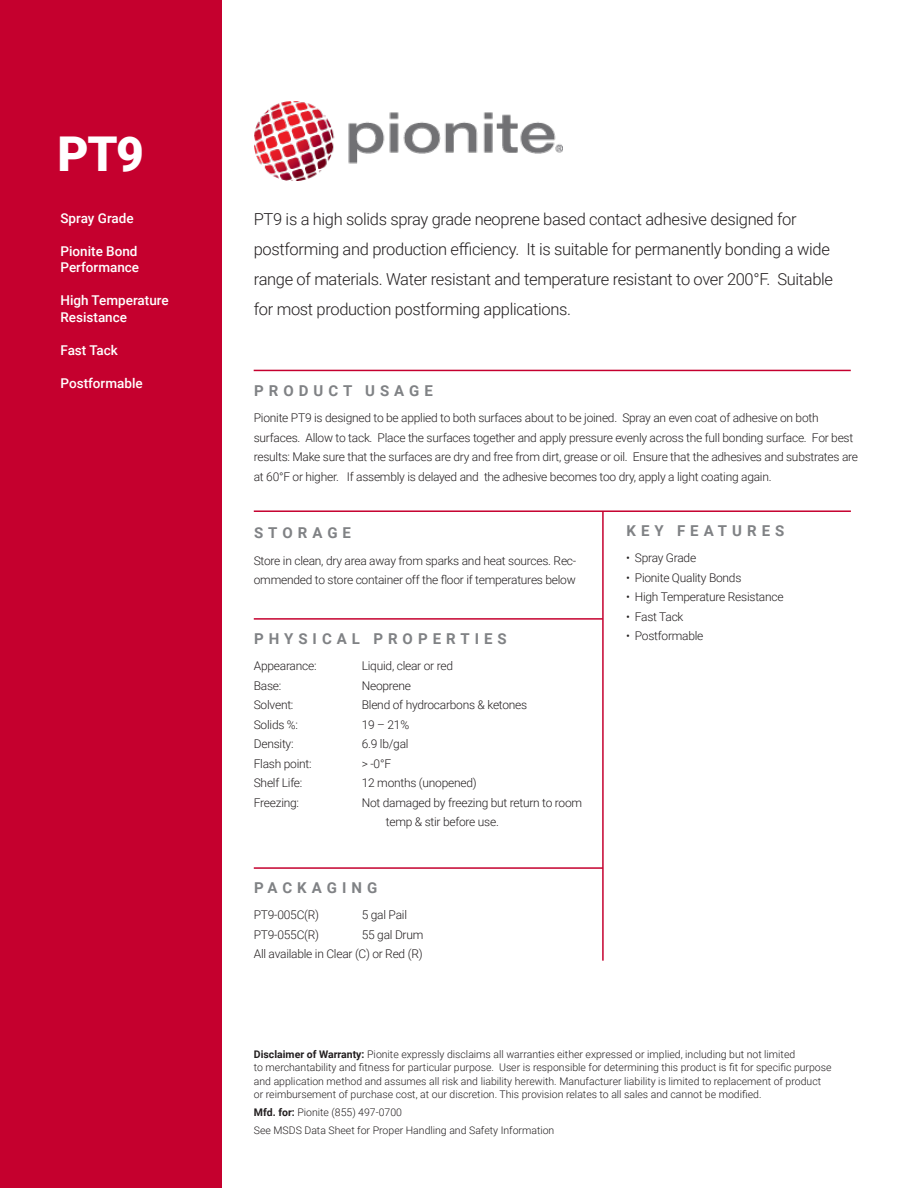
<style>
.page{position:relative;width:918px;height:1188px;background:#fff}
.page>*{position:absolute;margin:0;border:0;box-sizing:border-box;transform-origin:0 0}
.t1{font:900 48px "Roboto";color:#fff}
.Paragraph_A{font:300 16.5px/30px "Roboto";letter-spacing:-.02em;color:#231f20}
.Title_B{font:700 15px "Roboto";letter-spacing:.335em;color:#808285}
.Sidebar_Details{font:500 13.5px/16.5px "Roboto";color:#fff}
.Paragraph_B{font:300 12px/19.5px "Roboto";letter-spacing:-.02em;color:#231f20}
.Properties_Listing_A{font:300 12px/19.5px "Roboto";letter-spacing:-.02em;color:#231f20}
.t2{font:300 10.5px/13.5px "Roboto";color:#231f20}
.s1{font-weight:700}
</style>
<div class="page">
<div style="left:0;top:0;width:221px;height:1188px;background:#c5002e"></div>
<img style="left:254px;top:101px;width:308px;height:79px">
<hr style="left:254px;top:370px;width:597px;height:1px;background:#c5002e">
<hr style="left:254px;top:510px;width:597px;height:2px;background:#c5002e">
<hr style="left:254px;top:867px;width:349px;height:2px;background:#c5002e">
<hr style="left:254px;top:618px;width:349px;height:2px;background:#c5002e">
<hr style="left:602px;top:511px;width:2px;height:450px;background:#c5002e">
<p class="t1" style="left:58px;top:121px;width:88px">PT9</p>
<p class="Sidebar_Details" style="left:60px;top:209px;width:75px">Spray Grade</p>
<p class="Sidebar_Details" style="left:60px;top:242px;width:80px">Pionite Bond<br>Performance</p>
<p class="Sidebar_Details" style="left:60px;top:292px;width:110px">High Temperature<br>Resistance</p>
<p class="Sidebar_Details" style="left:60px;top:341px;width:59px">Fast Tack</p>
<p class="Sidebar_Details" style="left:60px;top:374px;width:84px">Postformable</p>
<p class="Paragraph_A" style="left:254px;top:204px;width:581px">PT9 is a high solids spray grade neoprene based contact adhesive designed for postforming and production efficiency. It is suitable for permanently bonding a wide range of materials. Water resistant and temperature resistant to over 200°F. Suitable for most production postforming applications.</p>
<p class="Title_B" style="left:254px;top:380px;width:180px">PRODUCT USAGE</p>
<p class="Paragraph_B" style="left:254px;top:408px;width:606px">Pionite PT9 is designed to be applied to both surfaces about to be joined. Spray an even coat of adhesive on both surfaces. Allow to tack. Place the surfaces together and apply pressure evenly across the full bonding surface. For best results: Make sure that the surfaces are dry and free from dirt, grease or oil. Ensure that the adhesives and substrates are at 60°F or higher. If assembly is delayed and the adhesive becomes too dry, apply a light coating again.</p>
<p class="Title_B" style="left:254px;top:523px;width:98px">STORAGE</p>
<p class="Paragraph_B" style="left:254px;top:550px;width:324px">Store in clean, dry area away from sparks and heat sources. Rec&shy;ommended to store container off the floor if temperatures below</p>
<p class="Title_B" style="left:254px;top:628px;width:254px">PHYSICAL PROPERTIES</p>
<p class="Properties_Listing_A" style="left:254px;top:656px;width:64px">Appearance:</p>
<p class="Properties_Listing_A" style="left:362px;top:656px;width:93px">Liquid, clear or red</p>
<p class="Properties_Listing_A" style="left:254px;top:675px;width:29px">Base:</p>
<p class="Properties_Listing_A" style="left:362px;top:675px;width:51px">Neoprene</p>
<p class="Properties_Listing_A" style="left:254px;top:695px;width:41px">Solvent:</p>
<p class="Properties_Listing_A" style="left:362px;top:695px;width:167px">Blend of hydrocarbons &amp; ketones</p>
<p class="Properties_Listing_A" style="left:254px;top:714px;width:46px">Solids %:</p>
<p class="Properties_Listing_A" style="left:362px;top:714px;width:49px">19 – 21%</p>
<p class="Properties_Listing_A" style="left:254px;top:734px;width:41px">Density:</p>
<p class="Properties_Listing_A" style="left:362px;top:734px;width:48px">6.9 lb/gal</p>
<p class="Properties_Listing_A" style="left:254px;top:753px;width:59px">Flash point:</p>
<p class="Properties_Listing_A" style="left:362px;top:753px;width:31px">&gt; -0°F</p>
<p class="Properties_Listing_A" style="left:254px;top:773px;width:50px">Shelf Life:</p>
<p class="Properties_Listing_A" style="left:362px;top:773px;width:116px">12 months (unopened)</p>
<p class="Properties_Listing_A" style="left:254px;top:792px;width:47px">Freezing:</p>
<p class="Properties_Listing_A" style="left:386px;top:792px;width:198px;text-indent:-24px">Not damaged by freezing but return to room temp &amp; stir before use.</p>
<p class="Title_B" style="left:254px;top:877px;width:125px">PACKAGING</p>
<p class="Properties_Listing_A" style="left:254px;top:905px;width:67px">PT9-005C(R)</p>
<p class="Properties_Listing_A" style="left:362px;top:905px;width:47px">5 gal Pail</p>
<p class="Properties_Listing_A" style="left:254px;top:924px;width:67px">PT9-055C(R)</p>
<p class="Properties_Listing_A" style="left:362px;top:924px;width:63px">55 gal Drum</p>
<p class="Paragraph_B" style="left:254px;top:944px;width:170px">All available in Clear (C) or Red (R)</p>
<p class="Title_B" style="left:626px;top:520px;width:160px">KEY FEATURES</p>
<p class="Paragraph_B" style="left:626px;top:548px;width:72px">• Spray Grade</p>
<p class="Paragraph_B" style="left:626px;top:567px;width:117px">• Pionite Quality Bonds</p>
<p class="Paragraph_B" style="left:626px;top:587px;width:159px">• High Temperature Resistance</p>
<p class="Paragraph_B" style="left:626px;top:606px;width:59px">• Fast Tack</p>
<p class="Paragraph_B" style="left:626px;top:626px;width:79px">• Postformable</p>
<p class="t2" style="left:254px;top:1047px;width:579px"><span class="s1">Disclaimer of Warranty:</span> Pionite expressly disclaims all warranties either expressed or implied, including but not limited<br>to merchantability and fitness for particular purpose. User is responsible for determining this product is fit for specific purpose and application method and assumes all risk and liability herewith. Manufacturer liability is limited to replacement of product or reimbursement of purchase cost, at our discretion. This provision relates to all sales and cannot be modified.</p>
<p class="t2" style="left:254px;top:1103px;width:302px;line-height:17.9px"><span class="s1">Mfd. for:</span> Pionite (855) 497-0700<br>See MSDS Data Sheet for Proper Handling and Safety Information</p>
</div>
